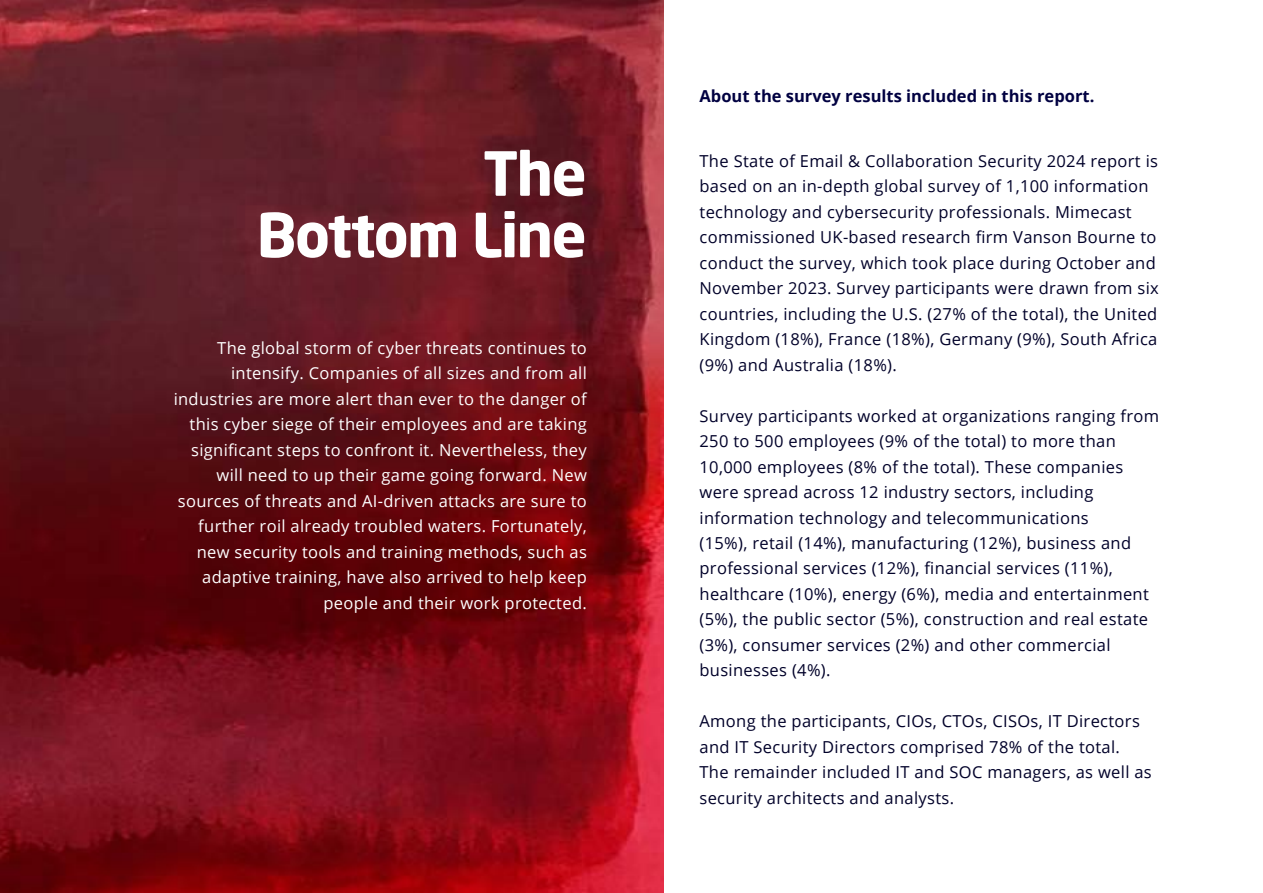
<style>
.page{position:relative;width:1263px;height:893px;background:#fff}
.page>*{position:absolute;margin:0;border:0;box-sizing:border-box;transform-origin:0 0}
.t1{font:700 60px/61.5px "Neo Sans W1 G";letter-spacing:-.03em;color:#fff;text-align:right}
.t2{font:16.5px/25.5px "Open Sans";letter-spacing:.02em;color:#000129}
.t3{font:16.5px/25.5px "Open Sans";letter-spacing:.02em;color:#fff;text-align:right}
.t4{font:700 16.5px "Open Sans";color:#010041}
</style>
<div class="page">
<img style="left:0;top:0;width:663px;height:893px">
<p class="t4" style="left:699px;top:84px;width:396px">About the survey results included in this report.</p>
<h1 class="t1" style="left:256px;top:142px;width:332px">The<br>Bottom Line</h1>
<p class="t2" style="left:699px;top:147px;width:461px">The State of Email &amp; Collaboration Security 2024 report is based on an in-depth global survey of 1,100 information technology and cybersecurity professionals. Mimecast commissioned UK-based research firm Vanson Bourne to conduct the survey, which took place during October and November 2023. Survey participants were drawn from six countries, including the U.S. (27% of the total), the United Kingdom (18%), France (18%), Germany (9%), South Africa (9%) and Australia (18%).</p>
<p class="t2" style="left:699px;top:402px;width:461px">Survey participants worked at organizations ranging from 250 to 500 employees (9% of the total) to more than 10,000 employees (8% of the total). These companies were spread across 12 industry sectors, including information technology and telecommunications<br>(15%), retail (14%), manufacturing (12%), business and professional services (12%), financial services (11%), healthcare (10%), energy (6%), media and entertainment (5%), the public sector (5%), construction and real estate (3%), consumer services (2%) and other commercial businesses (4%).</p>
<p class="t2" style="left:699px;top:708px;width:454px">Among the participants, CIOs, CTOs, CISOs, IT Directors and IT Security Directors comprised 78% of the total.<br>The remainder included IT and SOC managers, as well as security architects and analysts.</p>
<p class="t3" style="left:174px;top:334px;width:415px">The global storm of cyber threats continues to intensify. Companies of all sizes and from all industries are more alert than ever to the danger of this cyber siege of their employees and are taking significant steps to confront it. Nevertheless, they will need to up their game going forward. New sources of threats and AI-driven attacks are sure to further roil already troubled waters. Fortunately, new security tools and training methods, such as adaptive training, have also arrived to help keep people and their work protected.</p>
</div>
